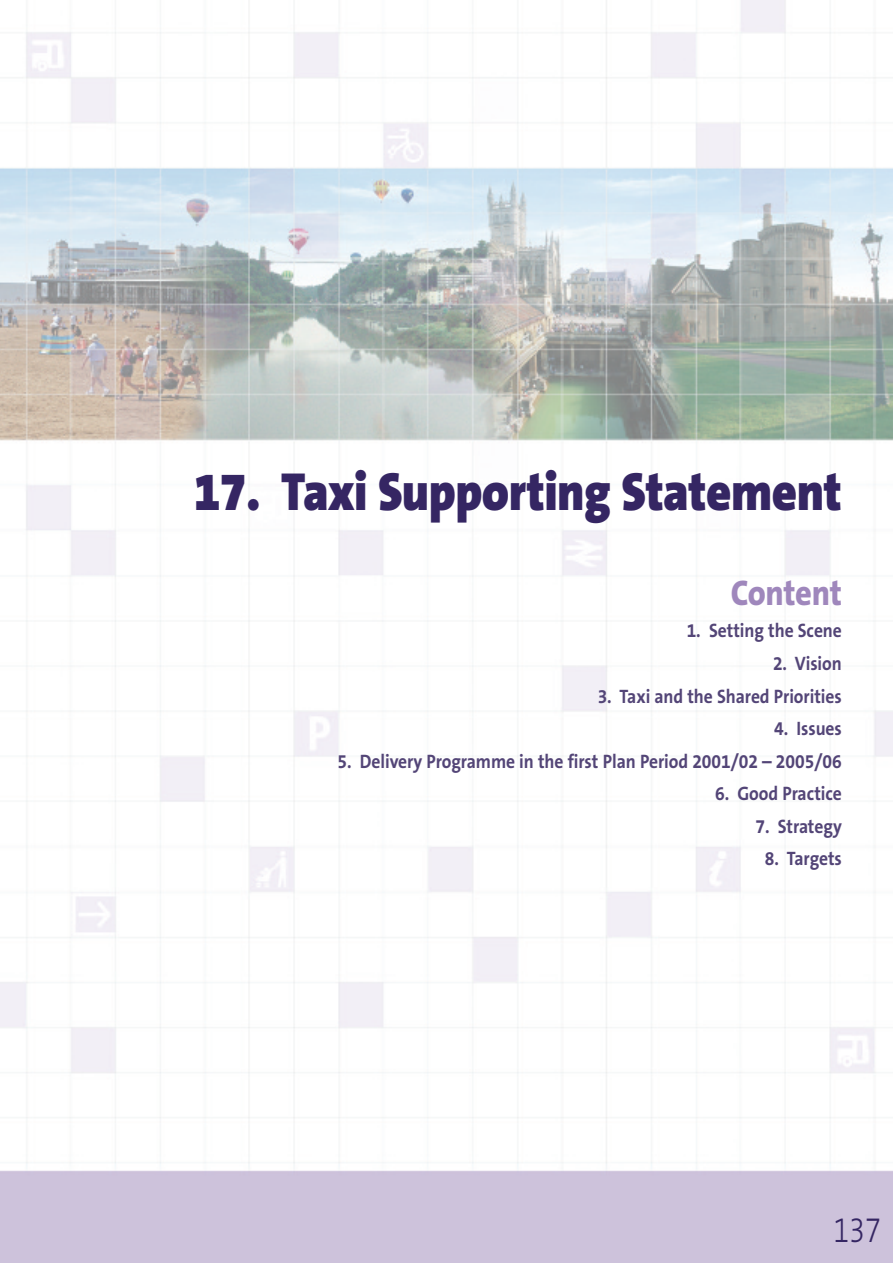
<style>
.page{position:relative;width:893px;height:1263px;background:#fff}
.page>*{position:absolute;margin:0;border:0;box-sizing:border-box;transform-origin:0 0}
.t1{font:900 54px "The Sans B9";letter-spacing:-.01em;color:#352663;scale:.9 1}
.t2{font:800 36px "The Sans B8";letter-spacing:-.015em;color:#9f87bc;scale:.9 1}
.t3{font:300 36px "The Sans B3";color:#352663;scale:.8 1}
.t4{font:700 19.5px "The Sans B7";letter-spacing:-.005em;color:#534577;scale:.9 1}
</style>
<div class="page">
<img style="left:0;top:0;width:893px;height:1263px">
<h1 class="t1" style="left:194px;top:463px;width:722px">17. Taxi Supporting Statement</h1>
<h2 class="t2" style="left:731px;top:574px;width:125px">Content</h2>
<p class="t4" style="left:687px;top:621px;width:174px">1. Setting the Scene</p>
<p class="t4" style="left:773px;top:653px;width:78px">2. Vision</p>
<p class="t4" style="left:598px;top:686px;width:273px">3. Taxi and the Shared Priorities</p>
<p class="t4" style="left:774px;top:718px;width:77px">4. Issues</p>
<p class="t4" style="left:338px;top:751px;width:562px">5. Delivery Programme in the first Plan Period 2001/02 – 2005/06</p>
<p class="t4" style="left:715px;top:783px;width:142px">6. Good Practice</p>
<p class="t4" style="left:755px;top:816px;width:98px">7. Strategy</p>
<p class="t4" style="left:765px;top:848px;width:87px">8. Targets</p>
<h2 class="t3" style="left:833px;top:1211px;width:61px">137</h2>
</div>
